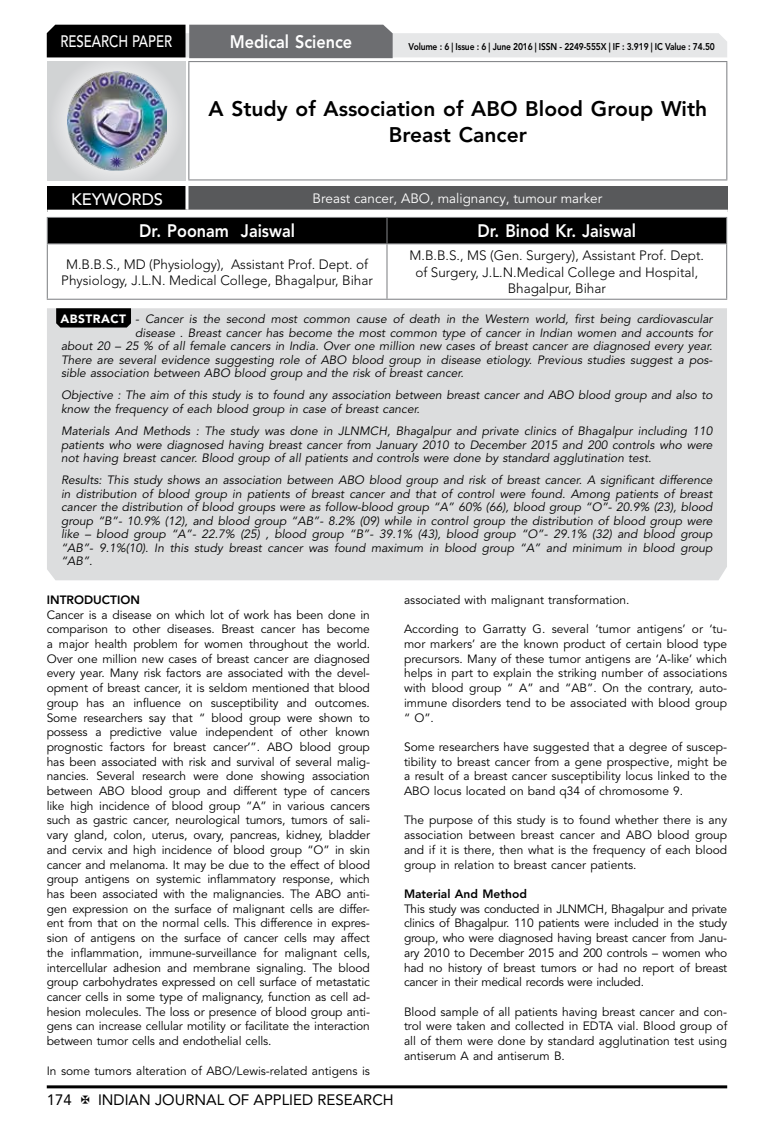
<style>
.page{position:relative;width:774px;height:1136px;background:#fff}
.page>*{position:absolute;margin:0;border:0;box-sizing:border-box;transform-origin:0 0}
.t1{font:800 21px/26.2px "Avenir LT Std";color:#000;text-align:center}
.t2{font:800 18px "Avenir LT Std";color:#fff;scale:.9 1}
.t3{font:500 16.5px "Avenir LT Std";color:#fff;scale:.8 1}
.t4{font:500 16.5px "Avenir LT Std";color:#fff}
.t5{font:15px "Avenir LT Std";color:#000}
.t6{font:300 13.5px/16.2px "Avenir LT Std";color:#000;text-align:center}
.t7{font:13.5px "Avenir LT Std";color:#fff}
.t8{font:12px/14.7px "Avenir LT Std";color:#000;text-align:justify}
.t9{font:italic 12px/13.5px "Avenir LT Std";color:#000;text-align:justify}
.t10{font:800 12px "Avenir LT Std";color:#000}
.t11{font:800 9.75px "Avenir LT Std";letter-spacing:-.02em;color:#000;scale:.87 1}
.s1{font-weight:900;font-style:normal;color:#fff}
</style>
<div class="page">
<hr style="left:47px;top:1085px;width:680px;height:3px;background:#000">
<div style="left:48px;top:62px;width:137px;height:118px;background:linear-gradient(to right,#d9dadb,#d9dadb)"></div>
<img style="left:68px;top:71px;width:99px;height:100px">
<svg style="left:47px;top:25px;width:680px;height:33px;background:#979899"></svg>
<hr style="left:188px;top:61px;width:539px;height:1px;background:#808285">
<hr style="left:188px;top:62px;width:1px;height:117px;background:#808285">
<hr style="left:726px;top:62px;width:1px;height:117px;background:#808285">
<hr style="left:188px;top:179px;width:539px;height:1px;background:#808285">
<div style="left:47px;top:217px;width:680px;height:26px;background:#000"></div>
<hr style="left:47px;top:243px;width:340px;height:1px;background:#808285">
<hr style="left:47px;top:244px;width:1px;height:55px;background:#808285">
<hr style="left:387px;top:243px;width:340px;height:1px;background:#808285">
<hr style="left:386px;top:244px;width:1px;height:55px;background:#808285">
<hr style="left:726px;top:244px;width:1px;height:55px;background:#808285">
<hr style="left:47px;top:299px;width:340px;height:1px;background:#808285">
<hr style="left:387px;top:299px;width:340px;height:1px;background:#808285">
<div style="left:47px;top:186px;width:140px;height:25px;background:#000"></div>
<div style="left:187px;top:186px;width:541px;height:25px;background:#58595b"></div>
<hr style="left:185px;top:186px;width:3px;height:24px;background:#fff">
<hr style="left:47px;top:210px;width:140px;height:3px;background:#fff">
<hr style="left:187px;top:210px;width:541px;height:3px;background:#fff">
<div style="left:47px;top:308px;width:680px;height:272px;background:#dcddde"></div>
<svg style="left:56px;top:308px;width:75px;height:19px"></svg>
<h3 class="t3" style="left:60px;top:32px;width:139px">RESEARCH PAPER</h3>
<h2 class="t2" style="left:230px;top:31px;width:138px">Medical Science</h2>
<p class="t11" style="left:409px;top:41px;width:353px">Volume : 6 | Issue : 6 | June 2016 | ISSN - 2249-555X | IF : 3.919 | IC Value : 74.50</p>
<h1 class="t1" style="left:208px;top:95px;width:500px">A Study of Association of ABO Blood Group With<br>Breast Cancer</h1>
<h3 class="t4" style="left:71px;top:189px;width:94px">KEYWORDS</h3>
<p class="t7" style="left:313px;top:190px;width:291px">Breast cancer, ABO, malignancy, tumour marker</p>
<h2 class="t2" style="left:139px;top:220px;width:174px">Dr. Poonam Jaiswal</h2>
<h2 class="t2" style="left:477px;top:220px;width:178px">Dr. Binod Kr. Jaiswal</h2>
<p class="t6" style="left:61px;top:256px;width:313px">M.B.B.S., MD (Physiology), Assistant Prof. Dept. of<br>Physiology, J.L.N. Medical College, Bhagalpur, Bihar</p>
<p class="t6" style="left:409px;top:248px;width:296px">M.B.B.S., MS (Gen. Surgery), Assistant Prof. Dept. of Surgery, J.L.N.Medical College and Hospital,<br>Bhagalpur, Bihar</p>
<p class="t9" style="left:60px;top:313px;width:654px"><span class="s1">ABSTRACT</span> - Cancer is the second most common cause of death in the Western world, first being cardiovascular</p>
<p class="t9" style="left:135px;top:326px;width:579px">disease . Breast cancer has become the most common type of cancer in Indian women and accounts for</p>
<p class="t9" style="left:61px;top:340px;width:653px">about 20 – 25 % of all female cancers in India. Over one million new cases of breast cancer are diagnosed every year.</p>
<p class="t9" style="left:61px;top:353px;width:653px">There are several evidence suggesting role of ABO blood group in disease etiology. Previous studies suggest a pos-</p>
<p class="t9" style="left:61px;top:367px;width:404px">sible association between ABO blood group and the risk of breast cancer.</p>
<p class="t9" style="left:61px;top:389px;width:653px">Objective : The aim of this study is to found any association between breast cancer and ABO blood group and also to know the frequency of each blood group in case of breast cancer.</p>
<p class="t9" style="left:61px;top:424px;width:653px">Materials And Methods : The study was done in JLNMCH, Bhagalpur and private clinics of Bhagalpur including 110 patients who were diagnosed having breast cancer from January 2010 to December 2015 and 200 controls who were not having breast cancer. Blood group of all patients and controls were done by standard agglutination test.</p>
<p class="t9" style="left:61px;top:473px;width:653px">Results: This study shows an association between ABO blood group and risk of breast cancer. A significant difference in distribution of blood group in patients of breast cancer and that of control were found. Among patients of breast cancer the distribution of blood groups were as follow-blood group “A” 60% (66), blood group “O”- 20.9% (23), blood group “B”- 10.9% (12), and blood group “AB”- 8.2% (09) while in control group the distribution of blood group were like – blood group “A”- 22.7% (25) , blood group “B”- 39.1% (43), blood group “O”- 29.1% (32) and blood group “AB”- 9.1%(10). In this study breast cancer was found maximum in blood group “A” and minimum in blood group “AB”.</p>
<p class="t10" style="left:47px;top:592px;width:95px">INTRODUCTION</p>
<p class="t8" style="left:47px;top:607px;width:325px">Cancer is a disease on which lot of work has been done in comparison to other diseases. Breast cancer has become a major health problem for women throughout the world.<br>Over one million new cases of breast cancer are diagnosed every year. Many risk factors are associated with the devel&shy;opment of breast cancer, it is seldom mentioned that blood group has an influence on susceptibility and outcomes.<br>Some researchers say that “ blood group were shown to possess a predictive value independent of other known prognostic factors for breast cancer’”. ABO blood group has been associated with risk and survival of several malig&shy;nancies. Several research were done showing association between ABO blood group and different type of cancers like high incidence of blood group “A” in various cancers such as gastric cancer, neurological tumors, tumors of sali&shy;vary gland, colon, uterus, ovary, pancreas, kidney, bladder and cervix and high incidence of blood group “O” in skin cancer and melanoma. It may be due to the effect of blood group antigens on systemic inflammatory response, which has been associated with the malignancies. The ABO anti&shy;gen expression on the surface of malignant cells are differ&shy;ent from that on the normal cells. This difference in expres&shy;sion of antigens on the surface of cancer cells may affect the inflammation, immune-surveillance for malignant cells, intercellular adhesion and membrane signaling. The blood group carbohydrates expressed on cell surface of metastatic cancer cells in some type of malignancy, function as cell ad&shy;hesion molecules. The loss or presence of blood group anti&shy;gens can increase cellular motility or facilitate the interaction between tumor cells and endothelial cells.</p>
<p class="t8" style="left:47px;top:1063px;width:325px">In some tumors alteration of ABO/Lewis-related antigens is</p>
<p class="t8" style="left:404px;top:592px;width:227px">associated with malignant transformation.</p>
<p class="t8" style="left:404px;top:622px;width:325px">According to Garratty G. several ‘tumor antigens’ or ‘tu&shy;mor markers’ are the known product of certain blood type precursors. Many of these tumor antigens are ‘A-like’ which helps in part to explain the striking number of associations with blood group “ A” and “AB”. On the contrary, auto&shy;immune disorders tend to be associated with blood group “ O”.</p>
<p class="t8" style="left:404px;top:739px;width:325px">Some researchers have suggested that a degree of suscep&shy;tibility to breast cancer from a gene prospective, might be a result of a breast cancer susceptibility locus linked to the ABO locus located on band q34 of chromosome 9.</p>
<p class="t8" style="left:404px;top:813px;width:325px">The purpose of this study is to found whether there is any association between breast cancer and ABO blood group and if it is there, then what is the frequency of each blood group in relation to breast cancer patients.</p>
<p class="t10" style="left:404px;top:886px;width:124px">Material And Method</p>
<p class="t8" style="left:404px;top:901px;width:325px">This study was conducted in JLNMCH, Bhagalpur and private clinics of Bhagalpur. 110 patients were included in the study group, who were diagnosed having breast cancer from Janu&shy;ary 2010 to December 2015 and 200 controls – women who had no history of breast tumors or had no report of breast cancer in their medical records were included.</p>
<p class="t8" style="left:404px;top:1004px;width:325px">Blood sample of all patients having breast cancer and con&shy;trol were taken and collected in EDTA vial. Blood group of all of them were done by standard agglutination test using antiserum A and antiserum B.</p>
<p class="t5" style="left:47px;top:1090px;width:27px">174</p>
<p class="t5" style="left:98px;top:1090px;width:297px">INDIAN JOURNAL OF APPLIED RESEARCH</p>
</div>
